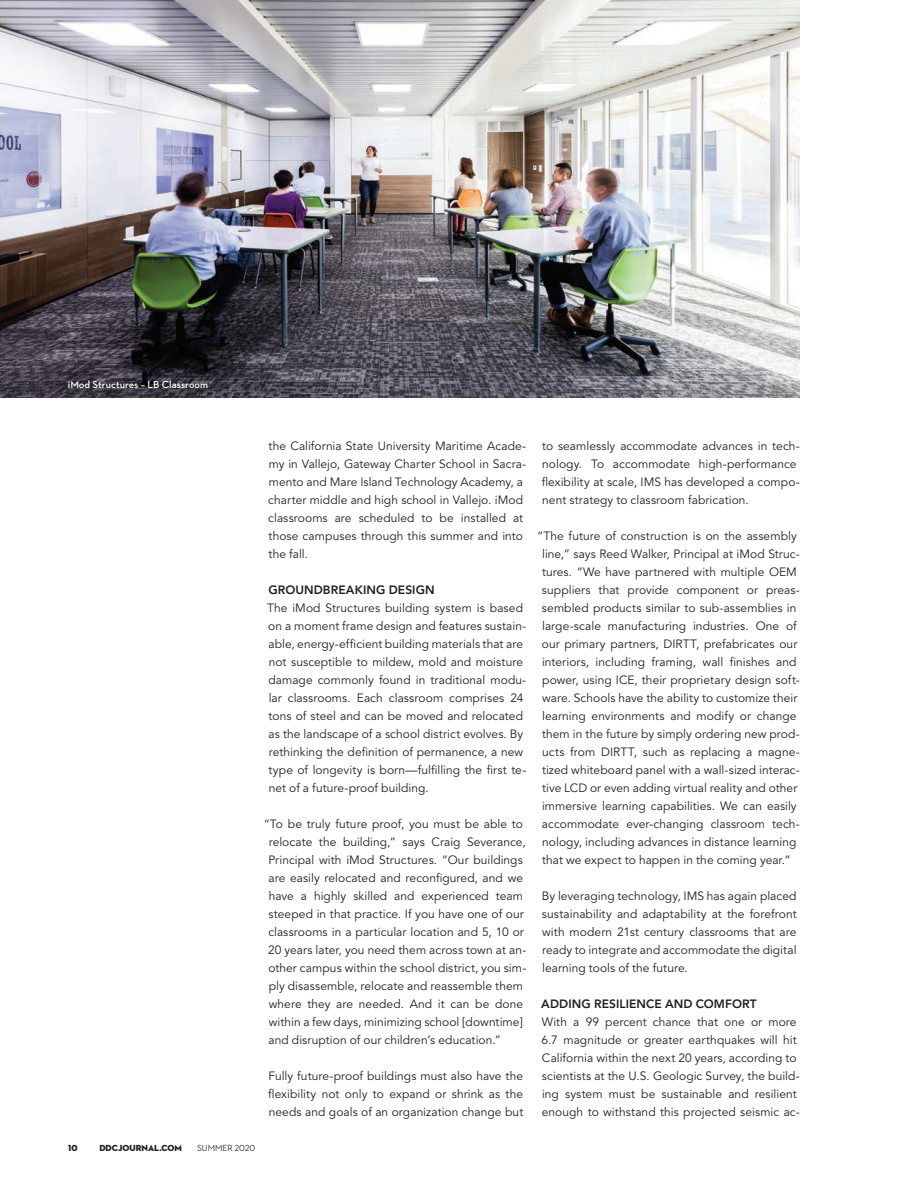
<style>
.page{position:relative;width:918px;height:1188px;background:#fff}
.page>*{position:absolute;margin:0;border:0;box-sizing:border-box;transform-origin:0 0}
.t1{font:12px/18px "Avenir";letter-spacing:.005em;color:#231f20}
.t2{font:800 12px "Avenir";letter-spacing:.005em;color:#231f20}
.t3{font:600 10.35px "Neutraface 2 Text";color:#fff}
.t4{font:9px "Neutraface 2 Display Titling";color:#231f20}
.t5{font:500 9px "Neutraface 2 Display";color:#231f20}
</style>
<div class="page">
<img style="left:0;top:0;width:799px;height:397px">
<p class="t3" style="left:68px;top:378px;width:142px">iMod Structures – LB Classroom</p>
<p class="t1" style="left:268px;top:437px;width:259px">the California State University Maritime Acade&shy;my in Vallejo, Gateway Charter School in Sacra&shy;mento and Mare Island Technology Academy, a charter middle and high school in Vallejo. iMod classrooms are scheduled to be installed at those campuses through this summer and into the fall.</p>
<p class="t2" style="left:268px;top:583px;width:168px">GROUNDBREAKING DESIGN</p>
<p class="t1" style="left:267px;top:599px;width:261px">The iMod Structures building system is based on a moment frame design and features sustain&shy;able, energy-efficient building materials that are not susceptible to mildew, mold and moisture damage commonly found in traditional modu&shy;lar classrooms. Each classroom comprises 24 tons of steel and can be moved and relocated as the landscape of a school district evolves. By rethinking the definition of permanence, a new type of longevity is born—fulfilling the first te&shy;net of a future-proof building.</p>
<p class="t1" style="left:268px;top:815px;width:260px;text-indent:-4px">“To be truly future proof, you must be able to relocate the building,” says Craig Severance, Principal with iMod Structures. “Our buildings are easily relocated and reconfigured, and we have a highly skilled and experienced team steeped in that practice. If you have one of our classrooms in a particular location and 5, 10 or 20 years later, you need them across town at an&shy;other campus within the school district, you sim&shy;ply disassemble, relocate and reassemble them where they are needed. And it can be done within a few days, minimizing school [downtime] and disruption of our children’s education.”</p>
<p class="t1" style="left:268px;top:1067px;width:257px;text-align:justify">Fully future-proof buildings must also have the flexibility not only to expand or shrink as the needs and goals of an organization change but</p>
<p class="t4" style="left:68px;top:1142px;width:11px">10</p>
<p class="t4" style="left:99px;top:1142px;width:84px">DDCJOURNAL.COM</p>
<p class="t5" style="left:197px;top:1143px;width:59px">SUMMER 2020</p>
<p class="t1" style="left:542px;top:437px;width:260px">to seamlessly accommodate advances in tech&shy;nology. To accommodate high-performance flexibility at scale, IMS has developed a compo&shy;nent strategy to classroom fabrication.</p>
<p class="t1" style="left:537px;top:527px;width:264px;text-align:center">“The future of construction is on the assembly line,” says Reed Walker, Principal at iMod Struc&shy;tures. “We have partnered with multiple OEM suppliers that provide component or preas&shy;sembled products similar to sub-assemblies in large-scale manufacturing industries. One of our primary partners, DIRTT, prefabricates our interiors, including framing, wall finishes and power, using ICE, their proprietary design soft&shy;ware. Schools have the ability to customize their learning environments and modify or change them in the future by simply ordering new prod&shy;ucts from DIRTT, such as replacing a magne&shy;tized whiteboard panel with a wall-sized interac&shy;tive LCD or even adding virtual reality and other immersive learning capabilities. We can easily accommodate ever-changing classroom tech&shy;nology, including advances in distance learning that we expect to happen in the coming year.”</p>
<p class="t1" style="left:542px;top:887px;width:256px;text-align:justify">By leveraging technology, IMS has again placed sustainability and adaptability at the forefront with modern 21st century classrooms that are ready to integrate and accommodate the digital learning tools of the future.</p>
<p class="t2" style="left:541px;top:997px;width:217px">ADDING RESILIENCE AND COMFORT</p>
<p class="t1" style="left:542px;top:1013px;width:260px">With a 99 percent chance that one or more 6.7 magnitude or greater earthquakes will hit California within the next 20 years, according to scientists at the U.S. Geologic Survey, the build&shy;ing system must be sustainable and resilient enough to withstand this projected seismic ac-</p>
</div>
